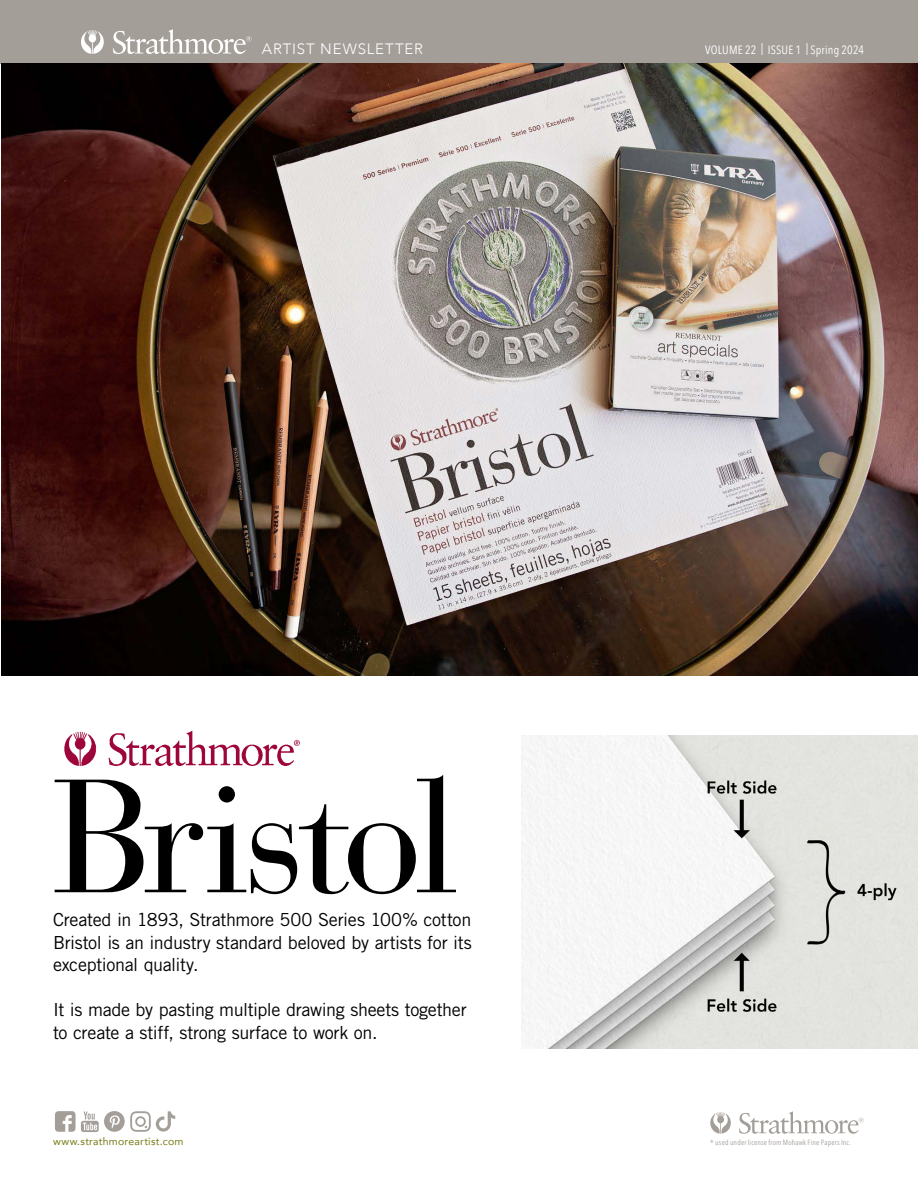
<style>
.page{position:relative;width:918px;height:1188px;background:#fff}
.page>*{position:absolute;margin:0;border:0;box-sizing:border-box;transform-origin:0 0}
.t1{font:159.9px "Bauer Bodoni Std";letter-spacing:-.05em;color:#000}
.t2{font:18px/22.5px "Trade Gothic";letter-spacing:-.015em;color:#000;text-align:justify}
.t3{font:300 15px "Avenir";letter-spacing:.055em;color:#fff}
.t4{font:12px "Avenir Next Condensed";letter-spacing:.01em;color:#fff}
.t5{font:10.5px "Avenir";letter-spacing:.025em;color:#777913}
.t6{font:7.5px "Avenir Next Condensed";letter-spacing:.025em;color:#a49e99}
</style>
<div class="page">
<div style="left:0;top:0;width:918px;height:64px;background:#a49e99"></div>
<svg style="left:113px;top:29px;width:139px;height:25px"></svg>
<svg style="left:81px;top:30px;width:23px;height:24px"></svg>
<svg style="left:739px;top:1111px;width:125px;height:23px"></svg>
<svg style="left:710px;top:1112px;width:21px;height:22px"></svg>
<svg style="left:55px;top:1111px;width:120px;height:21px"></svg>
<img style="left:1px;top:64px;width:917px;height:611px">
<img style="left:65px;top:730px;width:236px;height:35px">
<img style="left:522px;top:736px;width:396px;height:313px">
<p class="t3" style="left:262px;top:40px;width:163px">ARTIST NEWSLETTER</p>
<p class="t4" style="left:705px;top:39px;width:160px">VOLUME 22 | ISSUE 1 | Spring 2024</p>
<h1 class="t1" style="left:53px;top:742px;width:407px">Bristol</h1>
<p class="t2" style="left:53px;top:908px;width:420px">Created in 1893, Strathmore 500 Series 100% cotton Bristol is an industry standard beloved by artists for its exceptional quality.</p>
<p class="t2" style="left:53px;top:998px;width:415px">It is made by pasting multiple drawing sheets together to create a stiff, strong surface to work on.</p>
<p class="t5" style="left:53px;top:1133px;width:132px">www.strathmoreartist.com</p>
<p class="t6" style="left:710px;top:1136px;width:142px">® used under license from Mohawk Fine Papers Inc.</p>
</div>
